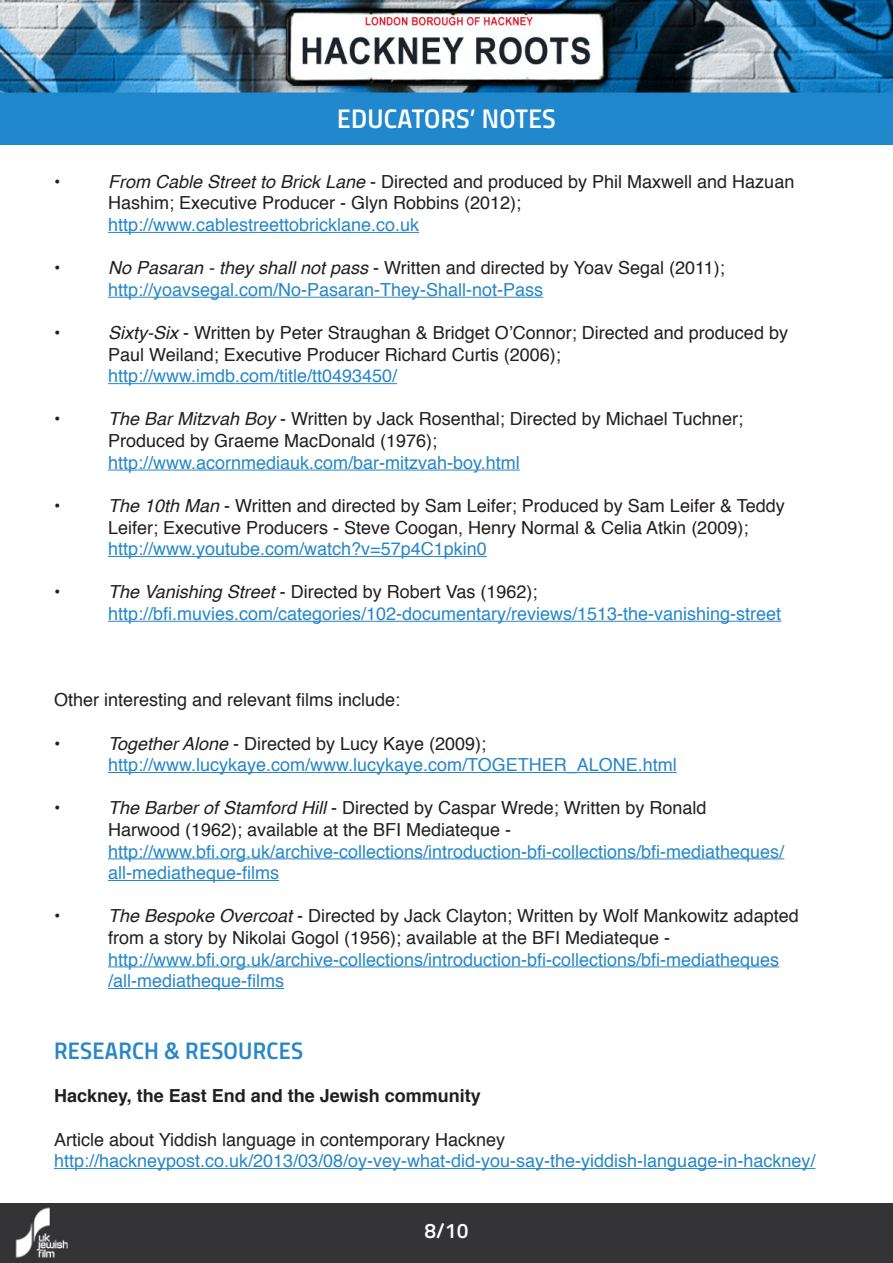
<style>
.page{position:relative;width:893px;height:1263px;background:#fff}
.page>*{position:absolute;margin:0;border:0;box-sizing:border-box;transform-origin:0 0}
.t1{font:27px "Titillium Semibold Upright";letter-spacing:.01em;color:#fff}
.t2{font:24px "Titillium Semibold Upright";letter-spacing:.01em;color:#2787c8}
.t3{font:21px "Titillium Semibold Upright";color:#fff}
.t4{font:18px/21.6px "Helvetica";color:#231f20}
.t5{font:18px/21.6px "Helvetica";color:#2787c8}
.t6{font:700 18px "Helvetica";color:#231f20}
.s1{font-style:italic}
.s2{color:#2787c8}
.s3{font-style:italic;color:#231f20}
.s4{color:#231f20}
</style>
<div class="page">
<img style="left:0;top:0;width:893px;height:145px">
<hr style="left:108px;top:232px;width:311px;height:1px;background:#2787c8">
<hr style="left:108px;top:297px;width:435px;height:1px;background:#2787c8">
<hr style="left:108px;top:383px;width:289px;height:1px;background:#2787c8">
<hr style="left:108px;top:470px;width:412px;height:1px;background:#2787c8">
<hr style="left:108px;top:556px;width:379px;height:1px;background:#2787c8">
<hr style="left:108px;top:621px;width:673px;height:1px;background:#2787c8">
<hr style="left:108px;top:772px;width:569px;height:1px;background:#2787c8">
<hr style="left:108px;top:858px;width:676px;height:1px;background:#2787c8">
<hr style="left:108px;top:880px;width:171px;height:1px;background:#2787c8">
<hr style="left:108px;top:966px;width:671px;height:1px;background:#2787c8">
<hr style="left:108px;top:988px;width:176px;height:1px;background:#2787c8">
<hr style="left:54px;top:1168px;width:761px;height:1px;background:#2787c8">
<div style="left:0;top:1203px;width:893px;height:60px;background:#343436"></div>
<p class="t1" style="left:337px;top:98px;width:220px">EDUCATORS’ NOTES</p>
<p class="t4" style="left:54px;top:171px;width:8px">•</p>
<p class="t4" style="left:108px;top:171px;width:688px"><span class="s1">From Cable Street to Brick Lane</span> - Directed and produced by Phil Maxwell and Hazuan<br>Hashim; Executive Producer - Glyn Robbins (2012); <span class="s2">http://www.cablestreettobricklane.co.uk</span></p>
<p class="t4" style="left:54px;top:258px;width:8px">•</p>
<p class="t5" style="left:108px;top:258px;width:618px"><span class="s3">No Pasaran - they shall not pass</span> <span class="s4">- Written and directed by Yoav Segal (2011); </span>http://yoavsegal.com/No-Pasaran-They-Shall-not-Pass</p>
<p class="t4" style="left:54px;top:322px;width:8px">•</p>
<p class="t4" style="left:108px;top:322px;width:681px"><span class="s1">Sixty-Six</span> - Written by Peter Straughan &amp; Bridget O’Connor; Directed and produced by<br>Paul Weiland; Executive Producer Richard Curtis (2006);</p>
<p class="t5" style="left:108px;top:366px;width:291px">http://www.imdb.com/title/tt0493450/</p>
<p class="t4" style="left:54px;top:409px;width:8px">•</p>
<p class="t4" style="left:108px;top:409px;width:636px"><span class="s1">The Bar Mitzvah Boy</span> - Written by Jack Rosenthal; Directed by Michael Tuchner;<br>Produced by Graeme MacDonald (1976);</p>
<p class="t5" style="left:108px;top:452px;width:413px">http://www.acornmediauk.com/bar-mitzvah-boy.html</p>
<p class="t4" style="left:54px;top:495px;width:8px">•</p>
<p class="t4" style="left:108px;top:495px;width:678px"><span class="s1">The 10th Man</span> - Written and directed by Sam Leifer; Produced by Sam Leifer &amp; Teddy<br>Leifer; Executive Producers - Steve Coogan, Henry Normal &amp; Celia Atkin (2009); <span class="s2">http://www.youtube.com/watch?v=57p4C1pkin0</span></p>
<p class="t4" style="left:54px;top:582px;width:8px">•</p>
<p class="t5" style="left:108px;top:582px;width:675px"><span class="s3">The Vanishing Street</span> <span class="s4">- Directed by Robert Vas (1962); </span>http://bfi.muvies.com/categories/102-documentary/reviews/1513-the-vanishing-street</p>
<p class="t4" style="left:54px;top:690px;width:348px">Other interesting and relevant films include:</p>
<p class="t4" style="left:54px;top:733px;width:8px">•</p>
<p class="t5" style="left:108px;top:733px;width:570px"><span class="s3">Together Alone</span> <span class="s4">- Directed by Lucy Kaye (2009); </span>http://www.lucykaye.com/www.lucykaye.com/TOGETHER_ALONE.html</p>
<p class="t4" style="left:54px;top:798px;width:8px">•</p>
<p class="t4" style="left:108px;top:798px;width:600px"><span class="s1">The Barber of Stamford Hill</span> - Directed by Caspar Wrede; Written by Ronald<br>Harwood (1962); available at the BFI Mediateque -</p>
<p class="t5" style="left:108px;top:841px;width:678px">http://www.bfi.org.uk/archive-collections/introduction-bfi-collections/bfi-mediatheques/</p>
<p class="t5" style="left:108px;top:862px;width:173px">all-mediatheque-films</p>
<p class="t4" style="left:54px;top:906px;width:8px">•</p>
<p class="t4" style="left:108px;top:906px;width:692px"><span class="s1">The Bespoke Overcoat</span> - Directed by Jack Clayton; Written by Wolf Mankowitz adapted from a story by Nikolai Gogol (1956); available at the BFI Mediateque -</p>
<p class="t5" style="left:108px;top:949px;width:673px">http://www.bfi.org.uk/archive-collections/introduction-bfi-collections/bfi-mediatheques /all-mediatheque-films</p>
<p class="t2" style="left:54px;top:1032px;width:251px">RESEARCH &amp; RESOURCES</p>
<p class="t6" style="left:54px;top:1081px;width:428px">Hackney, the East End and the Jewish community</p>
<p class="t4" style="left:54px;top:1129px;width:453px">Article about Yiddish language in contemporary Hackney</p>
<p class="t5" style="left:54px;top:1150px;width:763px">http://hackneypost.co.uk/2013/03/08/oy-vey-what-did-you-say-the-yiddish-language-in-hackney/</p>
<p class="t3" style="left:424px;top:1215px;width:46px">8/10</p>
</div>
